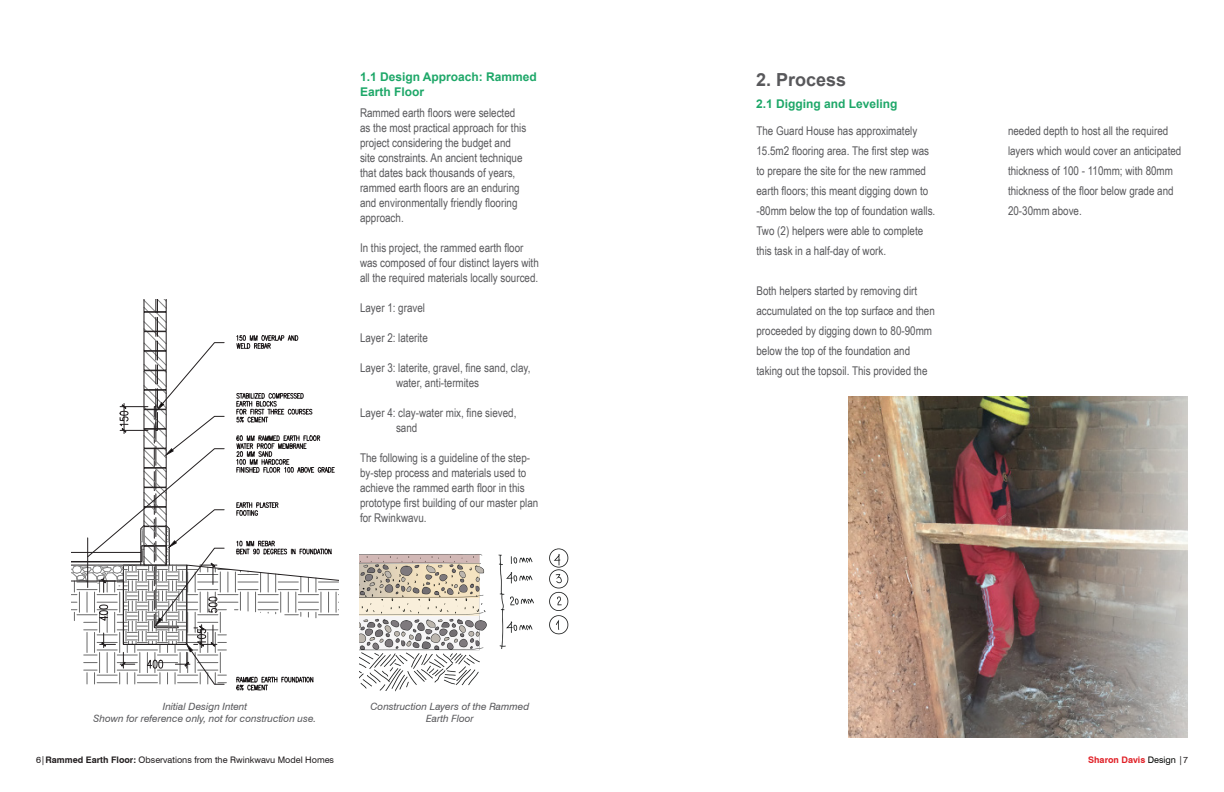
<style>
.page{position:relative;width:1224px;height:792px;background:#fff}
.page>*{position:absolute;margin:0;border:0;box-sizing:border-box;transform-origin:0 0}
.Page_Heading_grey__t{font:700 18px "Arial";color:#58585b}
.Text_Body_small{font:12px/15px "Arial Narrow";color:#58585b}
.Sub-Heading_green{font:700 12px "Arial";color:#1da768}
.References{font:italic 10px/12px "Swiss 721 BT";color:#58585b;text-align:center}
.t1{font:9px "Swiss 721 BT";color:#231f20}
.t2{font:700 9px "Swiss 721 BT";color:#e01f26}
.s1{font-weight:700}
.s2{font-weight:400;color:#040503}
.s3{font-weight:400;color:#231f20}
</style>
<div class="page">
<img style="left:849px;top:396px;width:339px;height:342px">
<svg style="left:72px;top:300px;width:266px;height:391px"></svg>
<img style="left:360px;top:548px;width:209px;height:144px">
<p class="Sub-Heading_green" style="left:360px;top:68px;width:178px">1.1 Design Approach: Rammed</p>
<p class="Page_Heading_grey__t" style="left:756px;top:67px;width:92px">2. Process</p>
<p class="Sub-Heading_green" style="left:360px;top:83px;width:66px">Earth Floor</p>
<p class="Text_Body_small" style="left:360px;top:105px;width:168px">Rammed earth floors were selected as the most practical approach for this project considering the budget and site constraints. An ancient technique that dates back thousands of years, rammed earth floors are an enduring and environmentally friendly flooring approach.</p>
<p class="Text_Body_small" style="left:360px;top:240px;width:180px">In this project, the rammed earth floor was composed of four distinct layers with all the required materials locally sourced.</p>
<p class="Text_Body_small" style="left:360px;top:300px;width:67px">Layer 1: gravel</p>
<p class="Text_Body_small" style="left:360px;top:330px;width:69px">Layer 2: laterite</p>
<p class="Text_Body_small" style="left:396px;top:360px;width:136px;text-indent:-36px">Layer 3: laterite, gravel, fine sand, clay, water, anti-termites</p>
<p class="Text_Body_small" style="left:396px;top:405px;width:122px;text-indent:-36px">Layer 4: clay-water mix, fine sieved, sand</p>
<p class="Text_Body_small" style="left:360px;top:450px;width:180px">The following is a guideline of the step&shy;by-step process and materials used to achieve the rammed earth floor in this prototype first building of our master plan for Rwinkwavu.</p>
<p class="Sub-Heading_green" style="left:756px;top:95px;width:143px">2.1 Digging and Leveling</p>
<p class="Text_Body_small" style="left:756px;top:120px;width:180px;line-height:20px">The Guard House has approximately 15.5m2 flooring area. The first step was to prepare the site for the new rammed earth floors; this meant digging down to -80mm below the top of foundation walls.<br>Two (2) helpers were able to complete this task in a half-day of work.</p>
<p class="Text_Body_small" style="left:756px;top:280px;width:180px;line-height:20px">Both helpers started by removing dirt accumulated on the top surface and then proceeded by digging down to 80-90mm below the top of the foundation and taking out the topsoil. This provided the</p>
<p class="References" style="left:163px;top:700px;width:86px">Initial Design Intent</p>
<p class="References" style="left:94px;top:712px;width:224px">Shown for reference only, not for construction use.</p>
<p class="References" style="left:371px;top:700px;width:160px">Construction Layers of the Rammed<br>Earth Floor</p>
<p class="Text_Body_small" style="left:1008px;top:120px;width:175px;line-height:20px">needed depth to host all the required layers which would cover an anticipated thickness of 100 - 110mm; with 80mm thickness of the floor below grade and<br>20-30mm above.</p>
<p class="t1" style="left:36px;top:754px;width:300px">6|<span class="s1">Rammed Earth Floor:</span> Observations from the Rwinkwavu Model Homes</p>
<p class="t2" style="left:1088px;top:754px;width:101px">Sharon Davis <span class="s2">Design</span> <span class="s3">|7</span></p>
</div>
